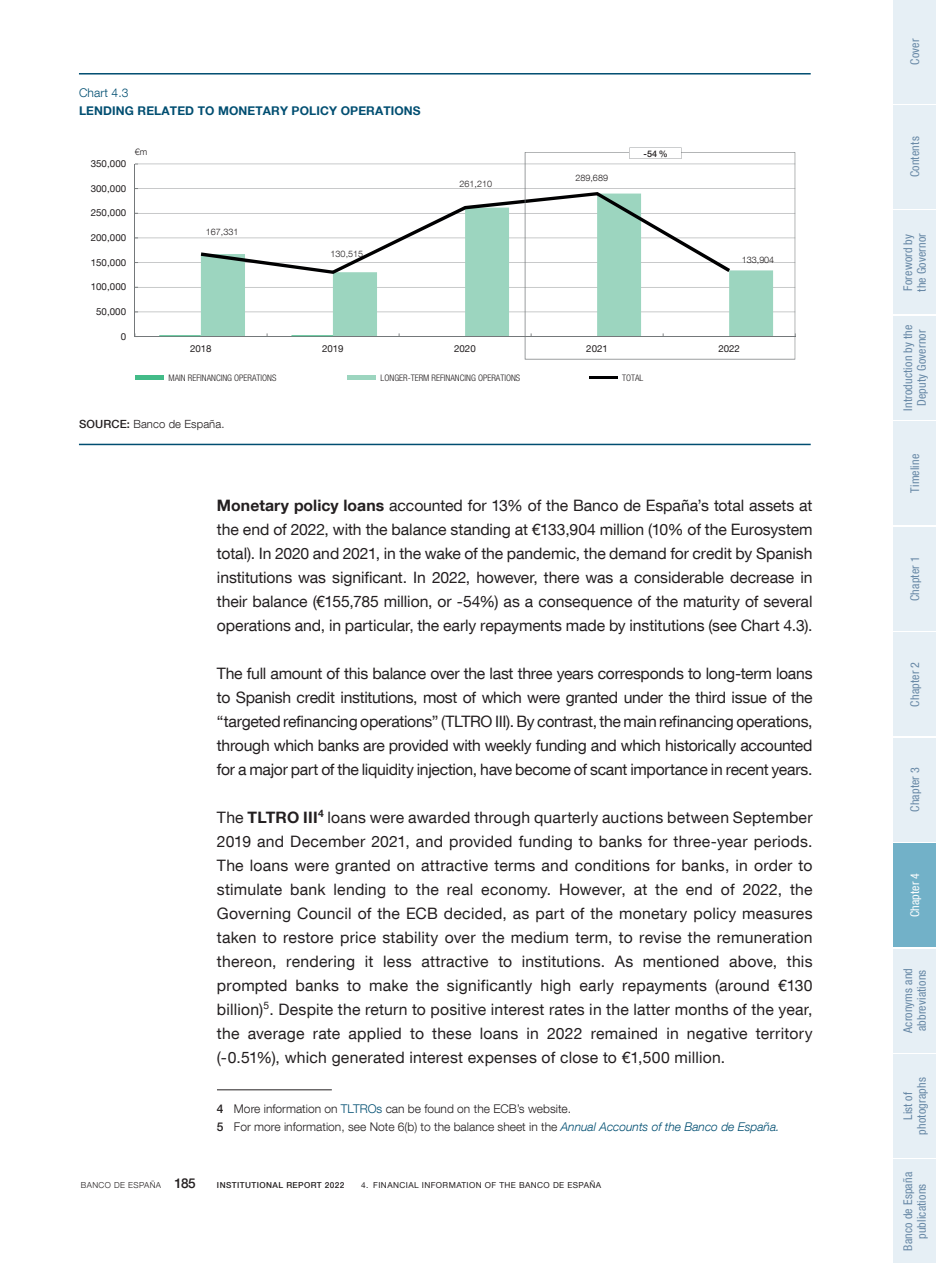
<style>
.page{position:relative;width:936px;height:1263px;background:#fff}
.page>*{position:absolute;margin:0;border:0;box-sizing:border-box;transform-origin:0 0}
.Texto_capítulo{font:15.75px/24px "Bd E Neue Helvetica";letter-spacing:-.005em;color:#231f20;text-align:justify}
.t1{font:condensed 12px/13.5px "Bd E Neue Helvetica";letter-spacing:.015em;color:#6687a5;text-align:center}
.Texto_Citas_1{font:300 12px "Bd E Neue Helvetica";color:#231f20}
.t2{font:700 12px "Bd E Neue Helvetica";letter-spacing:.01em;color:#004e71}
.t3{font:300 12px "Bd E Neue Helvetica";letter-spacing:.01em;color:#004e71}
.t4{font:condensed 12px "Bd E Neue Helvetica";letter-spacing:.015em;color:#fff}
.t5{font:300 11.25px "Bd E Neue Helvetica";letter-spacing:.01em;color:#231f20}
.t6{font:9.75px "Bd E Neue Helvetica";color:#231f20}
.t7{font:300 condensed 9px "Bd E Neue Helvetica";color:#231f20}
.t8{font:300 9px "Bd E Neue Helvetica";letter-spacing:.005em;color:#231f20}
.t9{font:500 9px "Bd E Neue Helvetica";color:#231f20}
.t10{font:8.25px "Bd E Neue Helvetica";letter-spacing:.05em;color:#231f20}
.t11{font:500 8.25px "Bd E Neue Helvetica";letter-spacing:.05em;color:#231f20}
.t12{font:300 8.25px "Bd E Neue Helvetica";letter-spacing:.05em;color:#231f20}
.s1{font-weight:500}
.s2{font-weight:700}
.s3{color:#004e71}
.s4{font-style:italic;color:#004e71}
.s5{font-weight:500;font-size:13.5px}
</style>
<div class="page">
<hr style="left:217px;top:1089px;width:115px;height:1px;background:#231f20">
<hr style="left:79px;top:73px;width:731px;height:2px;background:#004e71">
<hr style="left:79px;top:444px;width:731px;height:1px;background:#004e71">
<hr style="left:135px;top:312px;width:660px;height:1px;background:#9a9d9e">
<hr style="left:135px;top:287px;width:660px;height:1px;background:#9a9d9e">
<hr style="left:135px;top:262px;width:660px;height:1px;background:#9a9d9e">
<hr style="left:135px;top:238px;width:660px;height:1px;background:#9a9d9e">
<hr style="left:135px;top:213px;width:660px;height:1px;background:#9a9d9e">
<hr style="left:135px;top:188px;width:660px;height:1px;background:#9a9d9e">
<hr style="left:135px;top:164px;width:660px;height:1px;background:#9a9d9e">
<svg style="left:201px;top:274px;width:323px;height:62px"></svg>
<hr style="left:135px;top:164px;width:1px;height:173px;background:#74787a">
<hr style="left:135px;top:336px;width:660px;height:1px;background:#74787a">
<svg style="left:201px;top:199px;width:323px;height:75px"></svg>
<hr style="left:135px;top:375px;width:29px;height:4px;background:#43bb88">
<hr style="left:347px;top:375px;width:29px;height:4px;background:#9cd5bf">
<hr style="left:588px;top:376px;width:29px;height:2px;background:#000001">
<svg style="left:524px;top:152px;width:271px;height:207px"></svg>
<svg style="left:629px;top:147px;width:52px;height:12px"></svg>
<hr style="left:159px;top:335px;width:42px;height:1px;background:#43bb88">
<hr style="left:291px;top:335px;width:42px;height:1px;background:#43bb88">
<div style="left:893px;top:0;width:42px;height:103px;background:#e6eff5"></div>
<div style="left:893px;top:105px;width:42px;height:104px;background:#e6eff5"></div>
<div style="left:893px;top:211px;width:42px;height:103px;background:#e6eff5"></div>
<div style="left:893px;top:316px;width:42px;height:103px;background:#e6eff5"></div>
<div style="left:893px;top:422px;width:42px;height:103px;background:#e6eff5"></div>
<div style="left:893px;top:527px;width:42px;height:103px;background:#e6eff5"></div>
<div style="left:893px;top:633px;width:42px;height:103px;background:#e6eff5"></div>
<div style="left:893px;top:738px;width:42px;height:103px;background:#e6eff5"></div>
<div style="left:893px;top:843px;width:42px;height:104px;background:#72b1c8"></div>
<div style="left:893px;top:949px;width:42px;height:103px;background:#e6eff5"></div>
<div style="left:893px;top:1054px;width:42px;height:103px;background:#e6eff5"></div>
<div style="left:893px;top:1160px;width:42px;height:103px;background:#e6eff5"></div>
<p class="t3" style="left:79px;top:85px;width:51px">Chart 4.3</p>
<p class="t2" style="left:79px;top:103px;width:343px">LENDING RELATED TO MONETARY POLICY OPERATIONS</p>
<p class="t6" style="left:91px;top:158px;width:37px">350,000</p>
<p class="t6" style="left:91px;top:182px;width:37px">300,000</p>
<p class="t6" style="left:91px;top:207px;width:37px">250,000</p>
<p class="t6" style="left:91px;top:232px;width:37px">200,000</p>
<p class="t6" style="left:91px;top:256px;width:37px">150,000</p>
<p class="t6" style="left:91px;top:281px;width:37px">100,000</p>
<p class="t6" style="left:96px;top:306px;width:31px">50,000</p>
<p class="t6" style="left:121px;top:330px;width:7px">0</p>
<p class="t8" style="left:135px;top:147px;width:14px">€m</p>
<p class="t9" style="left:643px;top:148px;width:26px">-54%</p>
<p class="t8" style="left:206px;top:226px;width:34px">167,331</p>
<p class="t8" style="left:330px;top:248px;width:34px">130,515</p>
<p class="t8" style="left:459px;top:178px;width:34px">261,210</p>
<p class="t8" style="left:575px;top:173px;width:34px">289,689</p>
<p class="t8" style="left:741px;top:255px;width:34px">133,904</p>
<p class="t6" style="left:190px;top:343px;width:23px">2018</p>
<p class="t6" style="left:322px;top:343px;width:23px">2019</p>
<p class="t6" style="left:454px;top:343px;width:23px">2020</p>
<p class="t6" style="left:586px;top:343px;width:23px">2021</p>
<p class="t6" style="left:718px;top:343px;width:23px">2022</p>
<p class="t7" style="left:169px;top:372px;width:109px">MAIN REFINANCING OPERATIONS</p>
<p class="t7" style="left:380px;top:372px;width:141px">LONGER-TERM REFINANCING OPERATIONS</p>
<p class="t7" style="left:622px;top:372px;width:23px">TOTAL</p>
<p class="t5" style="left:79px;top:417px;width:147px"><span class="s1">SOURCE:</span> Banco de España.</p>
<p class="Texto_capítulo" style="left:217px;top:493px;width:597px"><span class="s2">Monetary policy loans</span> accounted for 13% of the Banco de España’s total assets at the end of 2022, with the balance standing at €133,904 million (10% of the Eurosystem total). In 2020 and 2021, in the wake of the pandemic, the demand for credit by Spanish institutions was significant. In 2022, however, there was a considerable decrease in their balance (€155,785 million, or -54%) as a consequence of the maturity of several operations and, in particular, the early repayments made by institutions (see Chart 4.3).</p>
<p class="Texto_capítulo" style="left:217px;top:661px;width:597px">The full amount of this balance over the last three years corresponds to long-term loans to Spanish credit institutions, most of which were granted under the third issue of the “targeted refinancing operations” (TLTRO III). By contrast, the main refinancing operations, through which banks are provided with weekly funding and which historically accounted for a major part of the liquidity injection, have become of scant importance in recent years.</p>
<p class="Texto_capítulo" style="left:217px;top:805px;width:597px">The <span class="s2">TLTRO III</span><sup>4</sup> loans were awarded through quarterly auctions between September 2019 and December 2021, and provided funding to banks for three-year periods.<br>The loans were granted on attractive terms and conditions for banks, in order to stimulate bank lending to the real economy. However, at the end of 2022, the Governing Council of the ECB decided, as part of the monetary policy measures taken to restore price stability over the medium term, to revise the remuneration thereon, rendering it less attractive to institutions. As mentioned above, this prompted banks to make the significantly high early repayments (around €130 billion)<sup>5</sup>. Despite the return to positive interest rates in the latter months of the year, the average rate applied to these loans in 2022 remained in negative territory (-0.51%), which generated interest expenses of close to €1,500 million.</p>
<p class="Texto_Citas_1" style="left:217px;top:1101px;width:356px"><span class="s1">4</span> More information on <span class="s3">TLTROs</span> can be found on the ECB’s website.</p>
<p class="Texto_Citas_1" style="left:217px;top:1120px;width:564px"><span class="s1">5</span> For more information, see Note 6(b) to the balance sheet in the <span class="s4">Annual Accounts of the Banco de España.</span></p>
<p class="t12" style="left:81px;top:1180px;width:116px">BANCO DE ESPAÑA <span class="s5">185</span></p>
<p class="t11" style="left:217px;top:1180px;width:129px">INSTITUTIONAL REPORT 2022</p>
<p class="t10" style="left:361px;top:1180px;width:242px">4. FINANCIAL INFORMATION OF THE BANCO DE ESPAÑA</p>
<p class="t1" style="left:907px;top:65px;width:28px;rotate:-90deg">Cover</p>
<p class="t1" style="left:907px;top:177px;width:42px;rotate:-90deg">Contents</p>
<p class="t1" style="left:901px;top:292px;width:60px;text-align:left;rotate:-90deg">Foreword by the Governor</p>
<p class="t1" style="left:901px;top:411px;width:87px;rotate:-90deg">Introduction by the<br>Deputy Governor</p>
<p class="t1" style="left:907px;top:493px;width:40px;rotate:-90deg">Timeline</p>
<p class="t1" style="left:907px;top:601px;width:46px;rotate:-90deg">Chapter 1</p>
<p class="t1" style="left:907px;top:706px;width:46px;rotate:-90deg">Chapter 2</p>
<p class="t1" style="left:907px;top:812px;width:46px;rotate:-90deg">Chapter 3</p>
<p class="t4" style="left:907px;top:917px;width:46px;rotate:-90deg">Chapter 4</p>
<p class="t1" style="left:901px;top:1033px;width:67px;text-align:left;rotate:-90deg">Acronyms and abbreviations</p>
<p class="t1" style="left:901px;top:1134px;width:59px;rotate:-90deg">List of photographs</p>
<p class="t1" style="left:901px;top:1251px;width:80px;rotate:-90deg">Banco de España publications</p>
</div>
